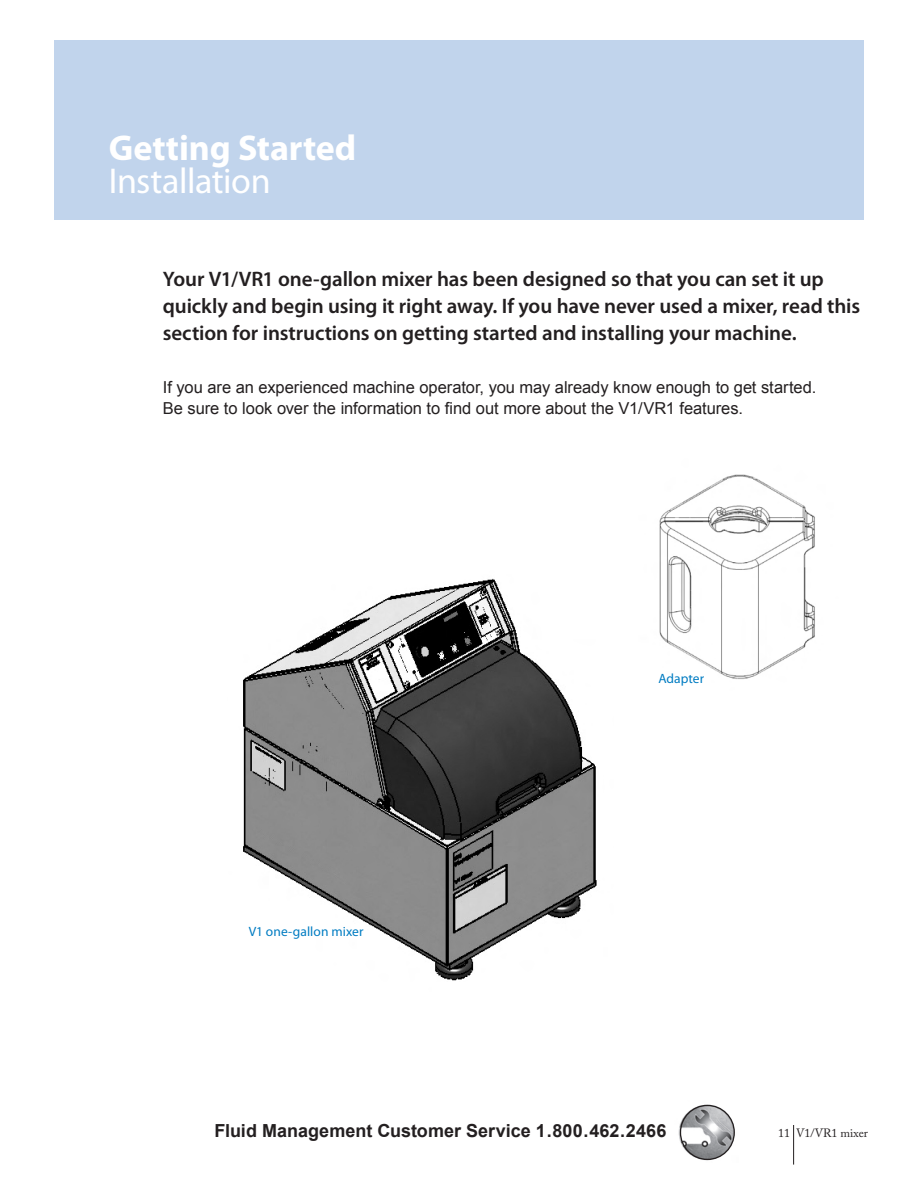
<style>
.page{position:relative;width:918px;height:1188px;background:#fff}
.page>*{position:absolute;margin:0;border:0;box-sizing:border-box;transform-origin:0 0}
.t1{font:700 36px/33px "Myriad Pro";color:#fff}
.t2{font:600 21px/27px "Myriad Pro";letter-spacing:-.005em;color:#231f20}
.t3{font:700 18px "Arial";color:#231f20}
.t4{font:16.5px/21px "Arial";letter-spacing:-.005em;color:#231f20}
.t5{font:13.5px "Myriad Pro";letter-spacing:.005em;color:#007cc2}
.t6{font:12px "Adobe Caslon Pro";color:#231f20}
.s1{font-weight:400}
</style>
<div class="page">
<img style="left:678px;top:1104px;width:57px;height:57px">
<div style="left:680px;top:1105px;width:55px;height:55px;border:1px solid #231f20;border-radius:50%"></div>
<hr style="left:793px;top:1125px;width:1px;height:40px;background:#231f20">
<div style="left:54px;top:41px;width:810px;height:179px;background:#c1d4ec"></div>
<img style="left:659px;top:474px;width:156px;height:205px">
<img style="left:243px;top:578px;width:354px;height:403px">
<p class="t1" style="left:109px;top:132px;width:249px">Getting Started<br><span class="s1">Installation</span></p>
<p class="t2" style="left:163px;top:266px;width:699px">Your V1/VR1 one-gallon mixer has been designed so that you can set it up quickly and begin using it right away. If you have never used a mixer, read this section for instructions on getting started and installing your machine.</p>
<p class="t4" style="left:163px;top:377px;width:655px">If you are an experienced machine operator, you may already know enough to get started.<br>Be sure to look over the information to find out more about the V1/VR1 features.</p>
<p class="t5" style="left:249px;top:924px;width:116px">V1 one-gallon mixer</p>
<p class="t5" style="left:658px;top:672px;width:47px">Adapter</p>
<p class="t3" style="left:214px;top:1119px;width:453px">Fluid Management Customer Service 1 . 800 . 462 . 2466</p>
<p class="t6" style="left:778px;top:1126px;width:91px">11 V1/VR1 mixer</p>
</div>
